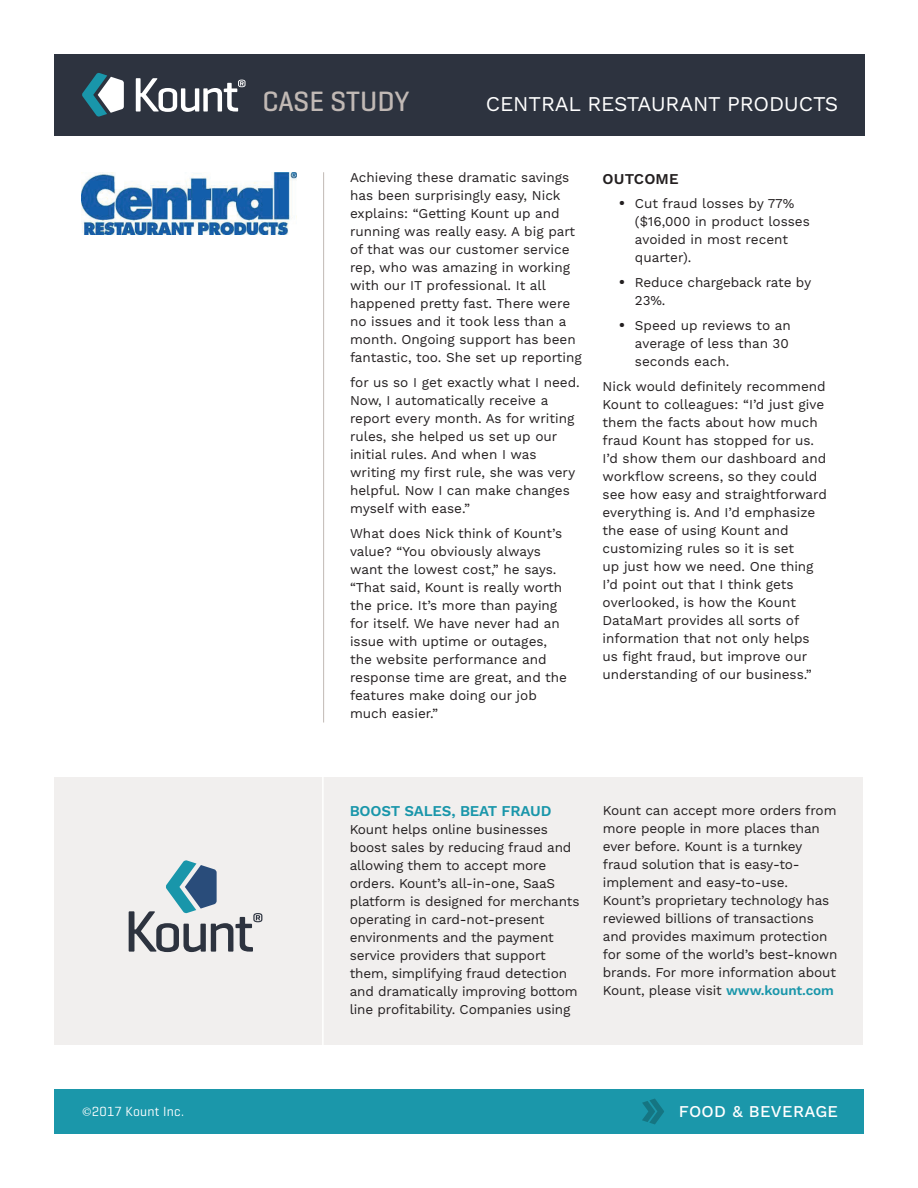
<style>
.page{position:relative;width:918px;height:1188px;background:#fff}
.page>*{position:absolute;margin:0;border:0;box-sizing:border-box;transform-origin:0 0}
.t1{font:500 28.5px "Geogrotesque";color:#c1b9b5}
.t2{font:21px "Work Sans";letter-spacing:-.01em;color:#fff}
.t3{font:500 16.5px "Work Sans";letter-spacing:.02em;color:#fff}
.t4{font:600 15px "Work Sans";letter-spacing:-.01em;color:#1996aa}
.t5{font:600 15px "Work Sans";letter-spacing:.01em;color:#231f20}
.t6{font:13.5px/18px "Work Sans";color:#231f20}
.t7{font:13.5px "Geogrotesque";letter-spacing:.02em;color:#fff}
.s1{font-weight:600;font-size:15px}
.s2{font-weight:600;color:#1996aa}
.s3{font-family:"Minion Pro"}
</style>
<div class="page">
<div style="left:54px;top:1089px;width:810px;height:45px;background:#1b97aa"></div>
<div style="left:54px;top:54px;width:811px;height:81px;background:#2d333f"></div>
<svg style="left:82px;top:73px;width:42px;height:44px"></svg>
<svg style="left:136px;top:78px;width:110px;height:34px"></svg>
<svg style="left:642px;top:1099px;width:22px;height:25px"></svg>
<img style="left:81px;top:172px;width:216px;height:63px">
<div style="left:55px;top:778px;width:808px;height:267px;background:#f1efee"></div>
<svg style="left:129px;top:860px;width:133px;height:92px"></svg>
<hr style="left:322px;top:774px;width:2px;height:279px;background:#fff">
<hr style="left:323px;top:172px;width:1px;height:551px;background:#c1b9b5">
<h1 class="t1" style="left:263px;top:83px;width:148px">CASE STUDY</h1>
<h2 class="t2" style="left:486px;top:91px;width:354px">CENTRAL RESTAURANT PRODUCTS</h2>
<p class="t6" style="left:350px;top:169px;width:233px">Achieving these dramatic savings has been surprisingly easy, Nick explains: “Getting Kount up and running was really easy. A big part of that was our customer service rep, who was amazing in working with our IT professional. It all happened pretty fast. There were no issues and it took less than a month. Ongoing support has been fantastic, too. She set up reporting</p>
<p class="t6" style="left:350px;top:374px;width:231px">for us so I get exactly what I need.<br>Now, I automatically receive a report every month. As for writing rules, she helped us set up our initial rules. And when I was writing my first rule, she was very helpful. Now I can make changes myself with ease.”</p>
<p class="t6" style="left:350px;top:525px;width:219px">What does Nick think of Kount’s value? “You obviously always want the lowest cost,” he says. “That said, Kount is really worth the price. It’s more than paying for itself. We have never had an issue with uptime or outages, the website performance and response time are great, and the features make doing our job much easier.”</p>
<p class="t5" style="left:603px;top:170px;width:78px">OUTCOME</p>
<p class="t6" style="left:635px;top:195px;width:176px;text-indent:-16px"><span class="s1">•</span> Cut fraud losses by 77% ($16,000 in product losses avoided in most recent quarter).</p>
<p class="t6" style="left:635px;top:274px;width:178px;text-indent:-16px"><span class="s1">•</span> Reduce chargeback rate by<br>23%.</p>
<p class="t6" style="left:635px;top:317px;width:157px;text-indent:-16px"><span class="s1">•</span> Speed up reviews to an average of less than 30 seconds each.</p>
<p class="t6" style="left:603px;top:378px;width:226px">Nick would definitely recommend<br>Kount to colleagues: “I’d just give them the facts about how much fraud Kount has stopped for us.<br>I’d show them our dashboard and workflow screens, so they could see how easy and straightforward everything is. And I’d emphasize the ease of using Kount and customizing rules so it is set<br>up just how we need. One thing<br>I’d point out that I think gets overlooked, is how the Kount<br>DataMart provides all sorts of information that not only helps us fight fraud, but improve our understanding of our business.”</p>
<p class="t4" style="left:350px;top:802px;width:203px">BOOST SALES, BEAT FRAUD</p>
<p class="t6" style="left:350px;top:821px;width:231px">Kount helps online businesses boost sales by reducing fraud and allowing them to accept more orders. Kount’s all-in-one, SaaS platform is designed for merchants operating in card-not-present environments and the payment service providers that support them, simplifying fraud detection and dramatically improving bottom line profitability. Companies using</p>
<p class="t6" style="left:603px;top:802px;width:236px">Kount can accept more orders from more people in more places than ever before. Kount is a turnkey fraud solution that is easy-to&shy;implement and easy-to-use.<br>Kount’s proprietary technology has reviewed billions of transactions and provides maximum protection for some of the world’s best-known brands. For more information about Kount, please visit <span class="s2">www.kount.com</span></p>
<p class="t7" style="left:82px;top:1103px;width:103px"><span class="s3">©</span>2017 Kount Inc.</p>
<p class="t3" style="left:679px;top:1101px;width:161px">FOOD &amp; BEVERAGE</p>
</div>
